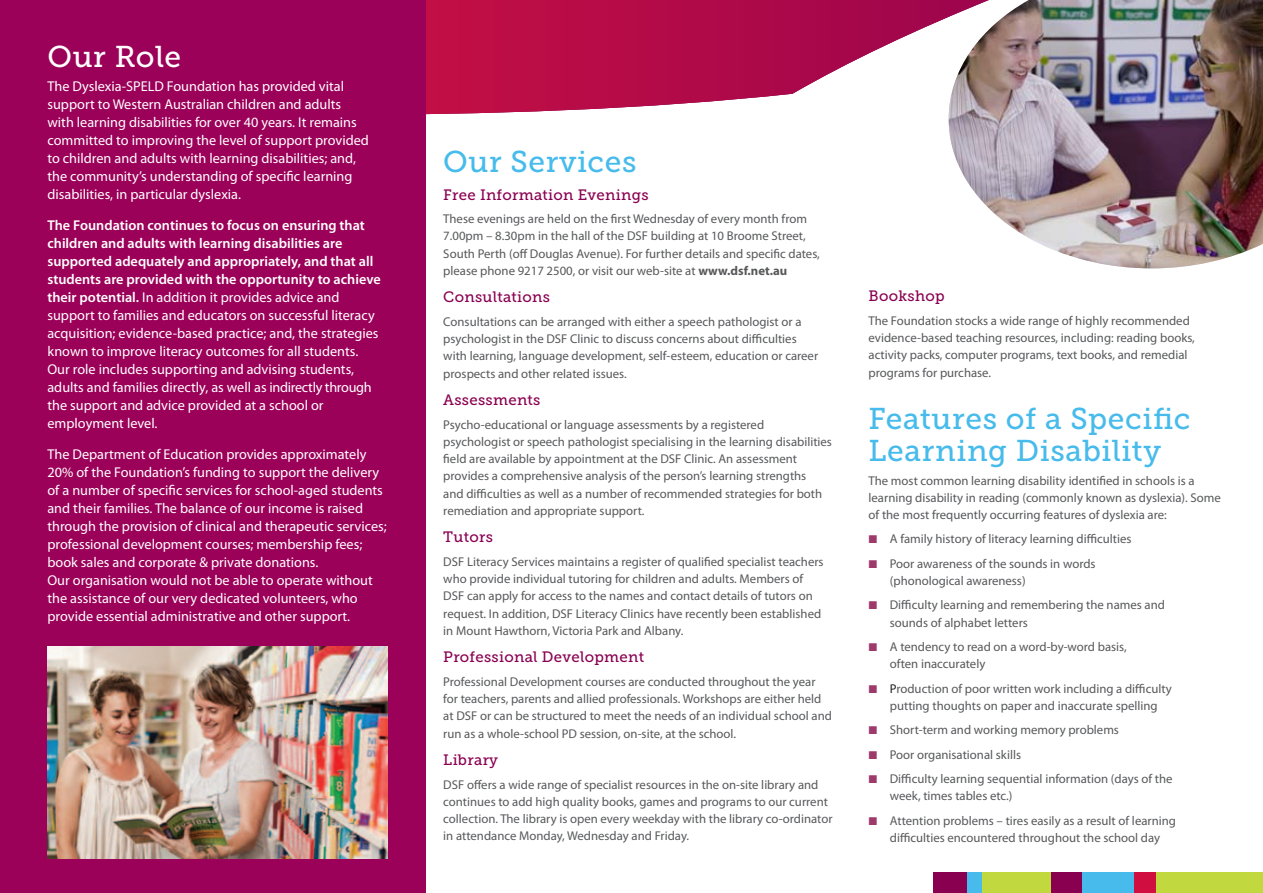
<style>
.page{position:relative;width:1263px;height:893px;background:#fff}
.page>*{position:absolute;margin:0;border:0;box-sizing:border-box;transform-origin:0 0}
.Bodytext{font:30px/31.5px "Museo Slab 500";letter-spacing:.02em;color:#47bbeb}
.Bodytext-2{font:30px "Museo Slab 500";letter-spacing:.02em;color:#fff}
.Bodytext-3{font:15px "Museo Slab 500";letter-spacing:.02em;color:#8a0051}
.Bodytext-4{font:14.25px/18px "Myriad Pro";color:#fff}
.Bodytext-5{font:12.75px/17.2px "Myriad Pro";color:#57585a}
.s1{font-weight:600}
.s2{font-weight:700}
.s3{font-family:"Proxima Nova";font-weight:700;font-size:13.5px;color:#9e396b}
.s4{color:#231f20}
</style>
<div class="page">
<svg style="left:425px;top:0;width:524px;height:115px;fill:#b80c48"></svg>
<div style="left:0;top:0;width:425px;height:893px;background:#9c0159"></div>
<img style="left:949px;top:0;width:314px;height:268px">
<img style="left:47px;top:646px;width:341px;height:213px">
<div style="left:1082px;top:872px;width:181px;height:21px;background:#47bbeb"></div>
<div style="left:966px;top:872px;width:78px;height:21px;background:#47bbeb"></div>
<div style="left:1134px;top:872px;width:30px;height:21px;background:#d10e40"></div>
<div style="left:933px;top:872px;width:33px;height:21px;background:#8a0051"></div>
<div style="left:1156px;top:872px;width:107px;height:21px;background:#c2d83f"></div>
<div style="left:982px;top:872px;width:70px;height:21px;background:#c2d83f"></div>
<div style="left:1051px;top:872px;width:31px;height:21px;background:#8a0051"></div>
<p class="Bodytext-2" style="left:47px;top:40px;width:135px">Our Role</p>
<p class="Bodytext-4" style="left:47px;top:77px;width:323px">The Dyslexia-SPELD Foundation has provided vital support to Western Australian children and adults with learning disabilities for over 40 years. It remains committed to improving the level of support provided to children and adults with learning disabilities; and, the community’s understanding of specific learning disabilities, in particular dyslexia.</p>
<p class="Bodytext-4" style="left:47px;top:216px;width:335px"><span class="s1">The Foundation continues to focus on ensuring that children and adults with learning disabilities are supported adequately and appropriately, and that all students are provided with the opportunity to achieve their potential.</span> In addition it provides advice and support to families and educators on successful literacy acquisition; evidence-based practice; and, the strategies known to improve literacy outcomes for all students.<br>Our role includes supporting and advising students, adults and families directly, as well as indirectly through the support and advice provided at a school or employment level.</p>
<p class="Bodytext-4" style="left:47px;top:445px;width:341px">The Department of Education provides approximately 20% of the Foundation’s funding to support the delivery of a number of specific services for school-aged students and their families. The balance of our income is raised through the provision of clinical and therapeutic services; professional development courses; membership fees; book sales and corporate &amp; private donations.<br>Our organisation would not be able to operate without the assistance of our very dedicated volunteers, who provide essential administrative and other support.</p>
<p class="Bodytext" style="left:443px;top:146px;width:195px">Our Services</p>
<p class="Bodytext-3" style="left:443px;top:186px;width:207px">Free Information Evenings</p>
<p class="Bodytext-5" style="left:443px;top:210px;width:378px">These evenings are held on the first Wednesday of every month from 7.00pm – 8.30pm in the hall of the DSF building at 10 Broome Street, South Perth (off Douglas Avenue). For further details and specific dates, please phone 9217 2500, or visit our web-site at <span class="s2">www.dsf.net.au</span></p>
<p class="Bodytext-3" style="left:443px;top:289px;width:108px">Consultations</p>
<p class="Bodytext-5" style="left:443px;top:313px;width:376px">Consultations can be arranged with either a speech pathologist or a psychologist in the DSF Clinic to discuss concerns about difficulties with learning, language development, self-esteem, education or career prospects and other related issues.</p>
<p class="Bodytext-3" style="left:443px;top:391px;width:99px">Assessments</p>
<p class="Bodytext-5" style="left:443px;top:416px;width:390px">Psycho-educational or language assessments by a registered psychologist or speech pathologist specialising in the learning disabilities field are available by appointment at the DSF Clinic. An assessment provides a comprehensive analysis of the person’s learning strengths<br>and difficulties as well as a number of recommended strategies for both remediation and appropriate support.</p>
<p class="Bodytext-3" style="left:443px;top:529px;width:51px">Tutors</p>
<p class="Bodytext-5" style="left:443px;top:553px;width:382px">DSF Literacy Services maintains a register of qualified specialist teachers who provide individual tutoring for children and adults. Members of DSF can apply for access to the names and contact details of tutors on request. In addition, DSF Literacy Clinics have recently been established in Mount Hawthorn, Victoria Park and Albany.</p>
<p class="Bodytext-3" style="left:443px;top:649px;width:202px">Professional Development</p>
<p class="Bodytext-5" style="left:443px;top:673px;width:390px">Professional Development courses are conducted throughout the year for teachers, parents and allied professionals. Workshops are either held at DSF or can be structured to meet the needs of an individual school and run as a whole-school PD session, on-site, at the school.</p>
<p class="Bodytext-3" style="left:443px;top:752px;width:56px">Library</p>
<p class="Bodytext-5" style="left:443px;top:776px;width:391px">DSF offers a wide range of specialist resources in the on-site library and continues to add high quality books, games and programs to our current collection. The library is open every weekday with the library co-ordinator in attendance Monday, Wednesday and Friday.</p>
<p class="Bodytext-3" style="left:868px;top:288px;width:78px">Bookshop</p>
<p class="Bodytext-5" style="left:868px;top:312px;width:328px">The Foundation stocks a wide range of highly recommended evidence-based teaching resources, including: reading books, activity packs, computer programs, text books, and remedial programs for purchase.</p>
<p class="Bodytext" style="left:868px;top:403px;width:323px">Features of a Specific<br>Learning Disability</p>
<p class="Bodytext-5" style="left:868px;top:471px;width:354px">The most common learning disability identified in schools is a learning disability in reading (commonly known as dyslexia). Some of the most frequently occurring features of dyslexia are:</p>
<p class="Bodytext-5" style="left:868px;top:530px;width:264px"><span class="s3">■</span> A family history of literacy learning difficulties</p>
<p class="Bodytext-5" style="left:890px;top:555px;width:207px;text-indent:-21px"><span class="s3">■</span> Poor awareness of the sounds in words (phonological awareness)</p>
<p class="Bodytext-5" style="left:890px;top:596px;width:277px;text-indent:-21px"><span class="s3">■</span> Difficulty learning and remembering the names and sounds of alphabet letters</p>
<p class="Bodytext-5" style="left:890px;top:638px;width:238px;text-indent:-21px"><span class="s3">■</span> A tendency to read on a word-by-word basis, often inaccurately</p>
<p class="Bodytext-5" style="left:868px;top:680px;width:305px;text-align:center"><span class="s3">■</span> <span class="s4">P</span>roduction of poor written work including a difficulty putting thoughts on paper and inaccurate spelling</p>
<p class="Bodytext-5" style="left:868px;top:721px;width:252px"><span class="s3">■</span> Short-term and working memory problems</p>
<p class="Bodytext-5" style="left:868px;top:746px;width:154px"><span class="s3">■</span> Poor organisational skills</p>
<p class="Bodytext-5" style="left:890px;top:770px;width:284px;text-indent:-21px"><span class="s3">■</span> Difficulty learning sequential information (days of the week, times tables etc.)</p>
<p class="Bodytext-5" style="left:868px;top:812px;width:309px;text-align:center"><span class="s3">■</span> Attention problems – tires easily as a result of learning difficulties encountered throughout the school day</p>
</div>
